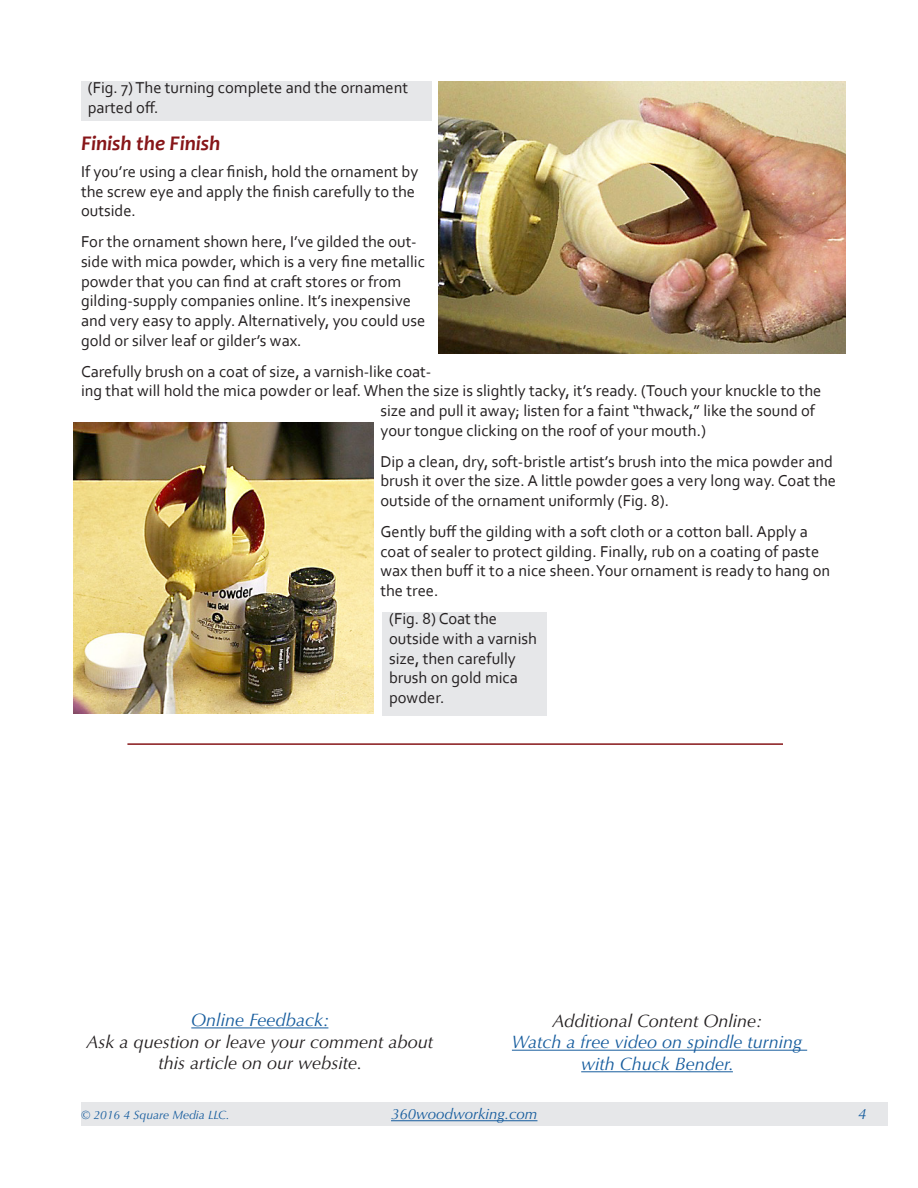
<style>
.page{position:relative;width:918px;height:1188px;background:#fff}
.page>*{position:absolute;margin:0;border:0;box-sizing:border-box;transform-origin:0 0}
.Article_Subhead{font:italic 700 21px "Candara";color:#871619}
.On_page_link{font:italic 18px/21.6px "Optima LT Std";color:#231f20;text-align:center}
.On_page_link-2{font:italic 18px/21.6px "Optima LT Std";color:#175d9e;text-align:center}
.Article_body-no_inde{font:16.5px/19.8px "Corbel";color:#231f20}
.Article_caption{font:16.5px/19.8px "Corbel";color:#231f20}
.page_bottom{font:italic 15px "Optima LT Std";color:#175d9e}
.page_bottom-2{font:italic 12px "Optima LT Std";color:#175d9e}
</style>
<div class="page">
<div style="left:81px;top:1102px;width:807px;height:24px;background:#e6e7e9"></div>
<hr style="left:391px;top:1120px;width:146px;height:1px;background:#175d9e">
<img style="left:439px;top:81px;width:407px;height:273px">
<img style="left:73px;top:422px;width:301px;height:292px">
<hr style="left:191px;top:1027px;width:137px;height:1px;background:#175d9e">
<hr style="left:512px;top:1050px;width:295px;height:1px;background:#175d9e">
<hr style="left:581px;top:1071px;width:152px;height:1px;background:#175d9e">
<div style="left:81px;top:81px;width:351px;height:40px;background:#e6e7e9"></div>
<div style="left:382px;top:612px;width:164px;height:104px;background:#e6e7e9"></div>
<hr style="left:127px;top:743px;width:656px;height:2px;background:#871619">
<p class="Article_caption" style="left:88px;top:77px;width:322px">(Fig. 7) The turning complete and the ornament parted off.</p>
<p class="Article_Subhead" style="left:81px;top:130px;width:141px">Finish the Finish</p>
<p class="Article_body-no_inde" style="left:81px;top:161px;width:339px">If you’re using a clear finish, hold the ornament by the screw eye and apply the finish carefully to the outside.</p>
<p class="Article_body-no_inde" style="left:81px;top:231px;width:346px">For the ornament shown here, I’ve gilded the out&shy;side with mica powder, which is a very fine metallic powder that you can find at craft stores or from gilding-supply companies online. It’s inexpensive and very easy to apply. Alternatively, you could use gold or silver leaf or gilder’s wax.</p>
<p class="Article_body-no_inde" style="left:81px;top:361px;width:352px">Carefully brush on a coat of size, a varnish-like coat-</p>
<p class="Article_body-no_inde" style="left:81px;top:381px;width:742px">ing that will hold the mica powder or leaf. When the size is slightly tacky, it’s ready. (Touch your knuckle to the</p>
<p class="Article_body-no_inde" style="left:380px;top:400px;width:436px">size and pull it away; listen for a faint “thwack,” like the sound of</p>
<p class="Article_body-no_inde" style="left:380px;top:420px;width:327px">your tongue clicking on the roof of your mouth.)</p>
<p class="Article_body-no_inde" style="left:380px;top:451px;width:457px">Dip a clean, dry, soft-bristle artist’s brush into the mica powder and brush it over the size. A little powder goes a very long way. Coat the outside of the ornament uniformly (Fig. 8).</p>
<p class="Article_body-no_inde" style="left:380px;top:521px;width:451px">Gently buff the gilding with a soft cloth or a cotton ball. Apply a coat of sealer to protect gilding. Finally, rub on a coating of paste wax then buff it to a nice sheen. Your ornament is ready to hang on the tree.</p>
<p class="Article_caption" style="left:389px;top:608px;width:149px">(Fig. 8) Coat the outside with a varnish size, then carefully brush on gold mica powder.</p>
<p class="On_page_link-2" style="left:191px;top:1009px;width:139px">Online Feedback:</p>
<p class="On_page_link" style="left:87px;top:1031px;width:348px">Ask a question or leave your comment about this article on our website.</p>
<p class="On_page_link" style="left:553px;top:1010px;width:211px">Additional Content Online:</p>
<p class="On_page_link-2" style="left:512px;top:1032px;width:292px">Watch a free video on spindle turning with Chuck Bender.</p>
<p class="page_bottom-2" style="left:81px;top:1108px;width:150px">© 2016 4 Square Media LLC.</p>
<p class="page_bottom" style="left:391px;top:1105px;width:148px">360woodworking.com</p>
<p class="page_bottom" style="left:858px;top:1105px;width:10px">4</p>
</div>
